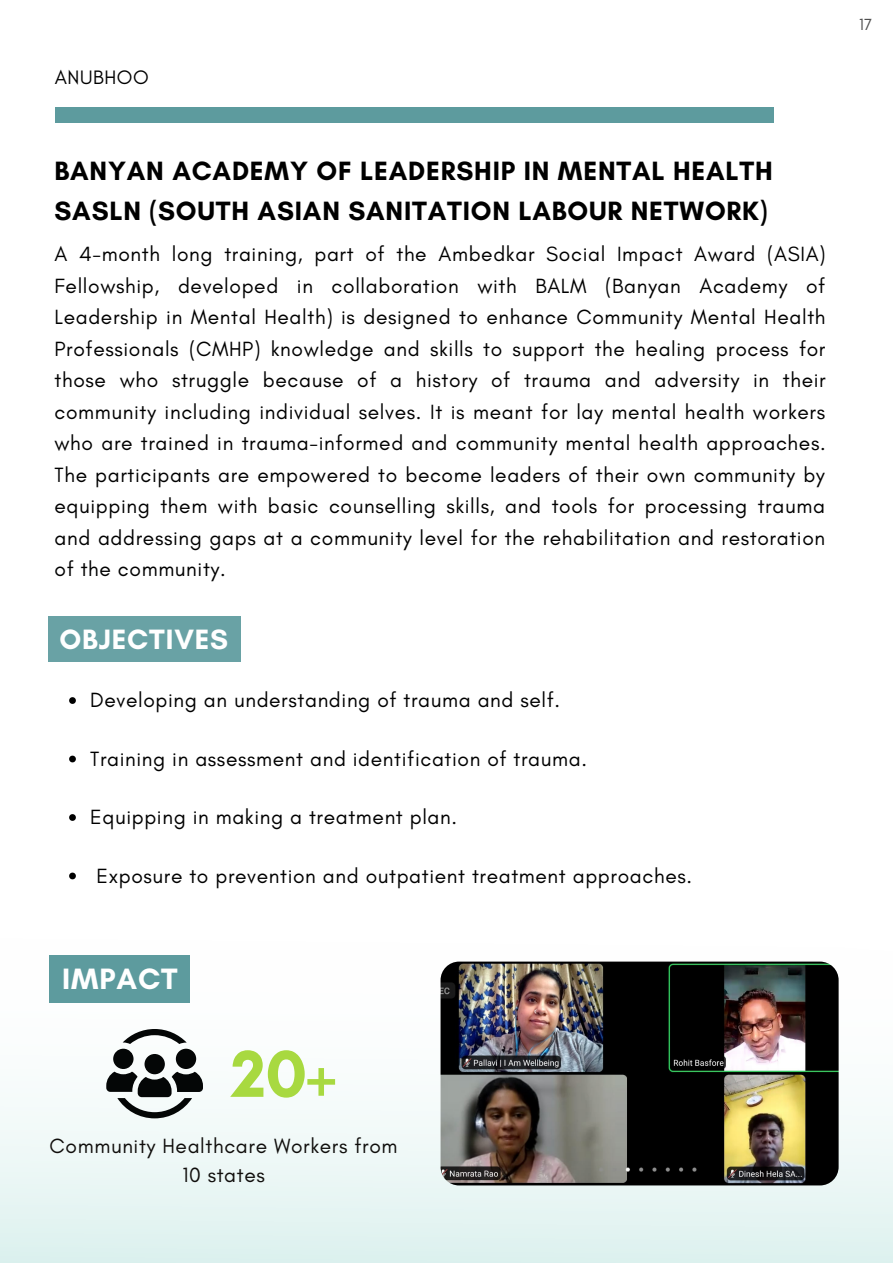
<style>
.page{position:relative;width:893px;height:1264px;background:#fff}
.page>*{position:absolute;margin:0;border:0;box-sizing:border-box;transform-origin:0 0}
.t1{font:700 67.5px "Glacial Indifference";color:#a8d940}
.t2{font:700 30px "Glacial Indifference";letter-spacing:.03em;color:#fff}
.t3{font:700 28.5px "Glacial Indifference";letter-spacing:.03em;color:#fff}
.t4{font:700 27px/40.5px "Glacial Indifference";letter-spacing:.03em;color:#000}
.t5{font:21px/31.5px "Glacial Indifference";letter-spacing:.03em;color:#000;text-align:justify}
.t6{font:21px/29.2px "Glacial Indifference";letter-spacing:.03em;color:#100e0c;text-align:center}
.t7{font:19.8px "Glacial Indifference";letter-spacing:.03em;color:#000}
.t8{font:16.5px "Glacial Indifference";color:#4f4f4f}
</style>
<div class="page">
<div style="left:55px;top:108px;width:718px;height:15px;background:#5d9b9e"></div>
<svg style="left:0;top:762px;width:892px;height:500px"></svg>
<svg style="left:123px;top:1028px;width:64px;height:16px"></svg>
<div style="left:113px;top:1048px;width:20px;height:20px;background:#040606;border-radius:50%"></div>
<div style="left:176px;top:1048px;width:20px;height:20px;background:#040606;border-radius:50%"></div>
<div style="left:144px;top:1053px;width:21px;height:21px;background:#040606;border-radius:50%"></div>
<svg style="left:106px;top:1071px;width:97px;height:47px"></svg>
<img style="left:440px;top:961px;width:398px;height:224px;border-radius:19px">
<svg style="left:69px;top:697px;width:7px;height:7px"></svg>
<svg style="left:69px;top:755px;width:7px;height:7px"></svg>
<svg style="left:69px;top:814px;width:7px;height:6px"></svg>
<svg style="left:69px;top:872px;width:7px;height:7px"></svg>
<div style="left:48px;top:616px;width:192px;height:45px;background:#69a2a5"></div>
<div style="left:50px;top:954px;width:140px;height:48px;background:#5d9b9e"></div>
<p class="t7" style="left:55px;top:65px;width:95px">ANUBHOO</p>
<p class="t4" style="left:54px;top:150px;width:719px">BANYAN ACADEMY OF LEADERSHIP IN MENTAL HEALTH<br>SASLN (SOUTH ASIAN SANITATION LABOUR NETWORK)</p>
<p class="t5" style="left:54px;top:238px;width:772px">A 4-month long training, part of the Ambedkar Social Impact Award (ASIA)<br>Fellowship, developed in collaboration with BALM (Banyan Academy of Leadership in Mental Health) is designed to enhance Community Mental Health Professionals (CMHP) knowledge and skills to support the healing process for those who struggle because of a history of trauma and adversity in their community including individual selves. It is meant for lay mental health workers who are trained in trauma-informed and community mental health approaches.<br>The participants are empowered to become leaders of their own community by equipping them with basic counselling skills, and tools for processing trauma and addressing gaps at a community level for the rehabilitation and restoration of the community.</p>
<h3 class="t3" style="left:59px;top:622px;width:170px">OBJECTIVES</h3>
<p class="t5" style="left:90px;top:684px;width:471px">Developing an understanding of trauma and self.</p>
<p class="t5" style="left:90px;top:742px;width:498px">Training in assessment and identification of trauma.</p>
<p class="t5" style="left:90px;top:801px;width:368px">Equipping in making a treatment plan.</p>
<p class="t5" style="left:96px;top:859px;width:597px">Exposure to prevention and outpatient treatment approaches.</p>
<h2 class="t2" style="left:62px;top:960px;width:117px">IMPACT</h2>
<h1 class="t1" style="left:231px;top:1032px;width:106px">20+</h1>
<p class="t6" style="left:50px;top:1130px;width:349px">Community Healthcare Workers from<br>10 states</p>
<p class="t8" style="left:859px;top:15px;width:15px">17</p>
</div>
